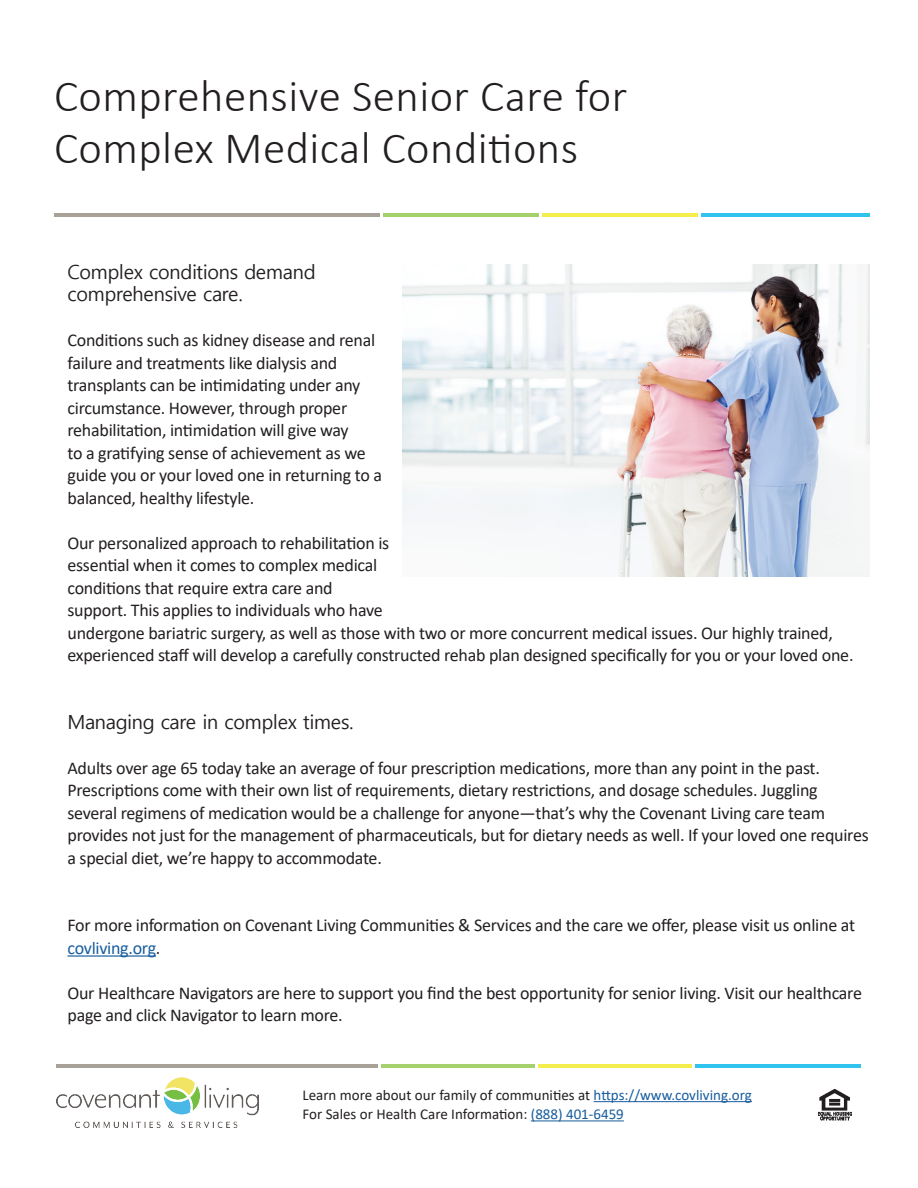
<style>
.page{position:relative;width:918px;height:1188px;background:#fff}
.page>*{position:absolute;margin:0;border:0;box-sizing:border-box;transform-origin:0 0}
.t1{font:300 45px/52.5px "Calibri";letter-spacing:.01em;color:#231f20}
.t2{font:19.5px/22.5px "Malgun Gothic";letter-spacing:-.015em;color:#231f20}
.t3{font:18px/22.5px "Calibri";letter-spacing:-.015em;color:#231f20}
.t4{font:15px "Calibri";color:#231f20}
.s1{color:#175d9e}
</style>
<div class="page">
<hr style="left:68px;top:955px;width:88px;height:2px;background:#175d9e">
<hr style="left:702px;top:213px;width:168px;height:3px;background:#2fc3ed">
<hr style="left:543px;top:213px;width:155px;height:3px;background:#f3ed4e">
<hr style="left:383px;top:213px;width:156px;height:3px;background:#a5d16d">
<hr style="left:54px;top:213px;width:326px;height:3px;background:#a8a197">
<img style="left:818px;top:1089px;width:33px;height:32px">
<img style="left:57px;top:1078px;width:201px;height:49px">
<hr style="left:696px;top:1064px;width:165px;height:3px;background:#2fc3ed">
<hr style="left:539px;top:1064px;width:153px;height:3px;background:#f3ed4e">
<hr style="left:382px;top:1064px;width:153px;height:3px;background:#a5d16d">
<hr style="left:57px;top:1064px;width:321px;height:3px;background:#a8a197">
<hr style="left:594px;top:1101px;width:158px;height:1px;background:#175d9e">
<hr style="left:531px;top:1120px;width:93px;height:1px;background:#175d9e">
<img style="left:403px;top:264px;width:467px;height:313px">
<p class="t1" style="left:54px;top:69px;width:575px">Comprehensive Senior Care for<br>Complex Medical Conditions</p>
<p class="t2" style="left:68px;top:261px;width:250px">Complex conditions demand comprehensive care.</p>
<p class="t3" style="left:68px;top:329px;width:316px">Conditions such as kidney disease and renal failure and treatments like dialysis and transplants can be intimidating under any circumstance. However, through proper rehabilitation, intimidation will give way<br>to a gratifying sense of achievement as we guide you or your loved one in returning to a balanced, healthy lifestyle.</p>
<p class="t3" style="left:68px;top:531px;width:788px">Our personalized approach to rehabilitation is<br>essential when it comes to complex medical<br>conditions that require extra care and<br>support. This applies to individuals who have<br>undergone bariatric surgery, as well as those with two or more concurrent medical issues. Our highly trained, experienced staff will develop a carefully constructed rehab plan designed specifically for you or your loved one.</p>
<p class="t2" style="left:68px;top:711px;width:288px">Managing care in complex times.</p>
<p class="t3" style="left:68px;top:756px;width:803px">Adults over age 65 today take an average of four prescription medications, more than any point in the past.<br>Prescriptions come with their own list of requirements, dietary restrictions, and dosage schedules. Juggling several regimens of medication would be a challenge for anyone—that’s why the Covenant Living care team provides not just for the management of pharmaceuticals, but for dietary needs as well. If your loved one requires a special diet, we’re happy to accommodate.</p>
<p class="t3" style="left:68px;top:914px;width:789px">For more information on Covenant Living Communities &amp; Services and the care we offer, please visit us online at <span class="s1">covliving.org</span>.</p>
<p class="t3" style="left:68px;top:981px;width:796px">Our Healthcare Navigators are here to support you find the best opportunity for senior living. Visit our healthcare page and click Navigator to learn more.</p>
<p class="t4" style="left:302px;top:1085px;width:451px">Learn more about our family of communities at <span class="s1">https://www.covliving.org</span></p>
<p class="t4" style="left:302px;top:1104px;width:323px">For Sales or Health Care Information: <span class="s1">(888) 401-6459</span></p>
</div>
